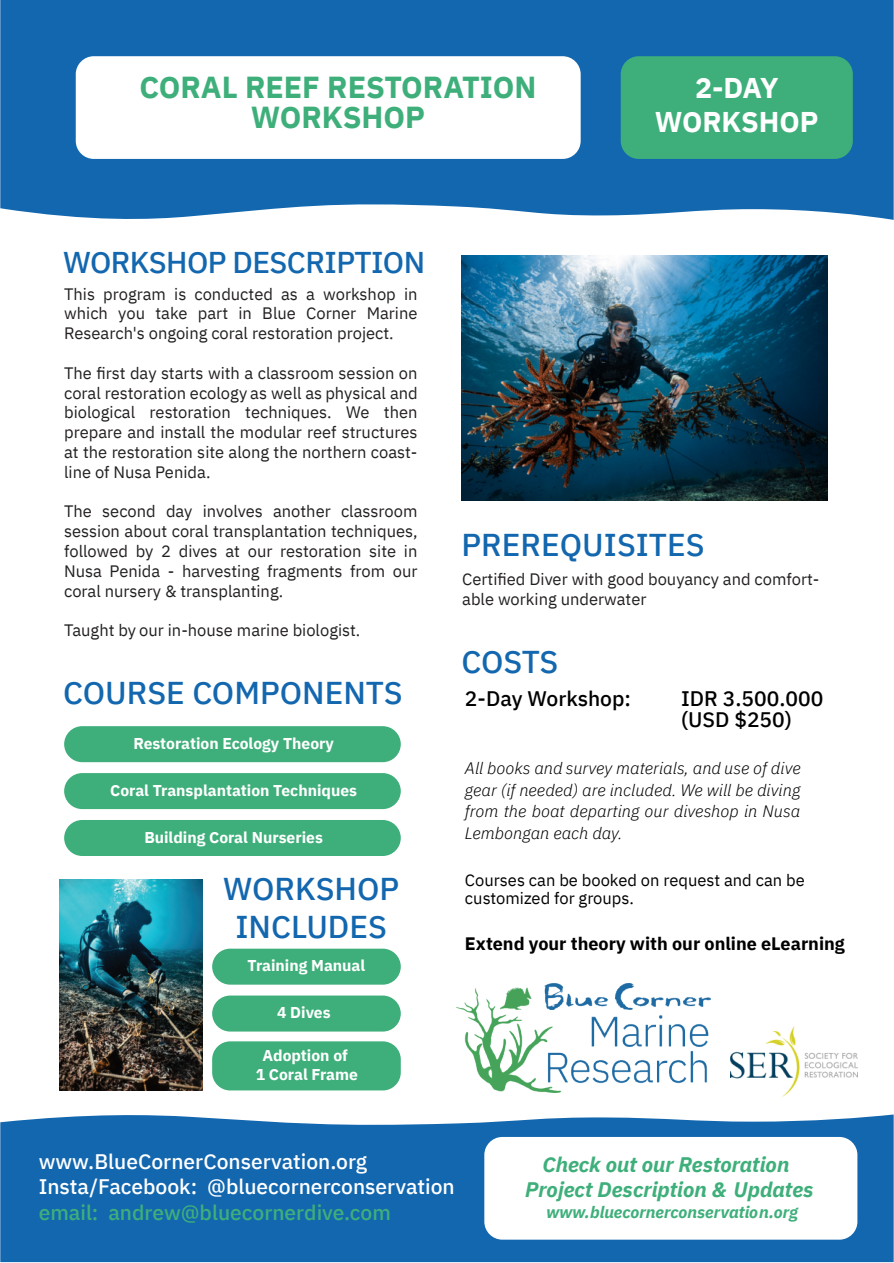
<style>
.page{position:relative;width:894px;height:1263px;background:#fff}
.page>*{position:absolute;margin:0;border:0;box-sizing:border-box;transform-origin:0 0}
.t1{font:500 31.5px/37.8px "IBM Plex Sans";color:#1367af;text-align:center}
.t2{font:700 30.3px/30.3px "IBM Plex Sans";color:#3eaf7a;text-align:center}
.t3{font:500 30px "IBM Plex Sans";letter-spacing:-.02em;color:#1367af}
.t4{font:700 28.5px/34.2px "IBM Plex Sans";color:#fff;text-align:center}
.t5{font:500 21px/25.2px "IBM Plex Sans";color:#fff}
.t6{font:italic 700 21px/25.2px "IBM Plex Sans";color:#3eaf7a;text-align:center}
.t7{font:500 21px/21px "IBM Plex Sans";color:#000}
.t8{font:500 21px "IBM Plex Sans";color:#3eaf7a}
.t9{font:700 18px "IBM Plex Sans";color:#000}
.t10{font:16.5px/19.8px "IBM Plex Sans";color:#231f20;text-align:justify}
.t11{font:italic 300 16.5px/21.6px "IBM Plex Sans";color:#000;text-align:justify}
.t12{font:16.5px/18px "IBM Plex Sans";color:#000}
.t13{font:italic 700 16.5px "IBM Plex Sans";color:#3eaf7a}
.t14{font:700 15.75px/18.8px "IBM Plex Sans";color:#fff;text-align:center}
</style>
<div class="page">
<div style="left:0;top:0;width:893px;height:220px;background:#1367af"></div>
<div style="left:76px;top:56px;width:504px;height:103px;background:#fff;border-radius:18px"></div>
<div style="left:0;top:1114px;width:893px;height:148px;background:#1367af"></div>
<img style="left:456px;top:984px;width:254px;height:108px">
<div style="left:64px;top:726px;width:337px;height:36px;background:#3eaf7a;border-radius:18px"></div>
<div style="left:64px;top:773px;width:337px;height:36px;background:#3eaf7a;border-radius:18px"></div>
<div style="left:64px;top:820px;width:337px;height:36px;background:#3eaf7a;border-radius:18px"></div>
<div style="left:212px;top:949px;width:189px;height:36px;background:#3eaf7a;border-radius:18px"></div>
<div style="left:212px;top:995px;width:189px;height:36px;background:#3eaf7a;border-radius:18px"></div>
<div style="left:212px;top:1041px;width:189px;height:49px;background:#3eaf7a;border-radius:18px"></div>
<img style="left:461px;top:256px;width:366px;height:244px">
<img style="left:730px;top:1026px;width:127px;height:70px">
<img style="left:59px;top:880px;width:143px;height:210px">
<div style="left:620px;top:56px;width:232px;height:103px;background:#3eaf7a;border-radius:18px"></div>
<div style="left:484px;top:1137px;width:373px;height:103px;background:#fff;border-radius:18px"></div>
<h2 class="t2" style="left:139px;top:74px;width:398px">CORAL REEF RESTORATION<br>WORKSHOP</h2>
<h3 class="t3" style="left:63px;top:250px;width:363px">WORKSHOP DESCRIPTION</h3>
<h3 class="t4" style="left:655px;top:73px;width:165px">2-DAY<br>WORKSHOP</h3>
<p class="t10" style="left:64px;top:285px;width:355px">This program is conducted as a workshop in which you take part in Blue Corner Marine Research's ongoing coral restoration project.</p>
<p class="t10" style="left:64px;top:364px;width:355px">The first day starts with a classroom session on coral restoration ecology as well as physical and biological restoration techniques. We then prepare and install the modular reef structures at the restoration site along the northern coast&shy;line of Nusa Penida.</p>
<p class="t10" style="left:64px;top:503px;width:355px">The second day involves another classroom session about coral transplantation techniques, followed by 2 dives at our restoration site in Nusa Penida - harvesting fragments from our coral nursery &amp; transplanting.</p>
<p class="t10" style="left:64px;top:622px;width:298px">Taught by our in-house marine biologist.</p>
<h1 class="t1" style="left:63px;top:676px;width:341px">COURSE COMPONENTS</h1>
<p class="t14" style="left:133px;top:735px;width:202px">Restoration Ecology Theory</p>
<p class="t14" style="left:110px;top:782px;width:248px">Coral Transplantation Techniques</p>
<p class="t14" style="left:144px;top:829px;width:180px">Building Coral Nurseries</p>
<h1 class="t1" style="left:223px;top:872px;width:177px">WORKSHOP<br>INCLUDES</h1>
<p class="t14" style="left:248px;top:957px;width:119px">Training Manual</p>
<p class="t14" style="left:277px;top:1004px;width:55px">4 Dives</p>
<p class="t14" style="left:256px;top:1047px;width:104px">Adoption of<br>1 Coral Frame</p>
<h1 class="t1" style="left:461px;top:528px;width:244px">PREREQUISITES</h1>
<p class="t10" style="left:462px;top:571px;width:359px">Certified Diver with good bouyancy and comfort&shy;able working underwater</p>
<h1 class="t1" style="left:461px;top:645px;width:98px">COSTS</h1>
<p class="t7" style="left:465px;top:690px;width:168px">2-Day Workshop:</p>
<p class="t7" style="left:681px;top:690px;width:144px">IDR 3.500.000 (USD $250)</p>
<p class="t11" style="left:465px;top:759px;width:337px">All books and survey materials, and use of dive gear (if needed) are included. We will be diving from the boat departing our diveshop in Nusa Lembongan each day.</p>
<p class="t12" style="left:465px;top:872px;width:341px">Courses can be booked on request and can be customized for groups.</p>
<p class="t9" style="left:465px;top:936px;width:381px">Extend your theory with our online eLearning</p>
<p class="t5" style="left:39px;top:1151px;width:417px">www.BlueCornerConservation.org<br>Insta/Facebook: @bluecornerconservation</p>
<p class="t8" style="left:39px;top:1203px;width:354px">email: andrew@bluecornerdive.com</p>
<p class="t6" style="left:525px;top:1153px;width:290px">Check out our Restoration<br>Project Description &amp; Updates</p>
<p class="t13" style="left:546px;top:1205px;width:253px">www.bluecornerconservation.org</p>
</div>
